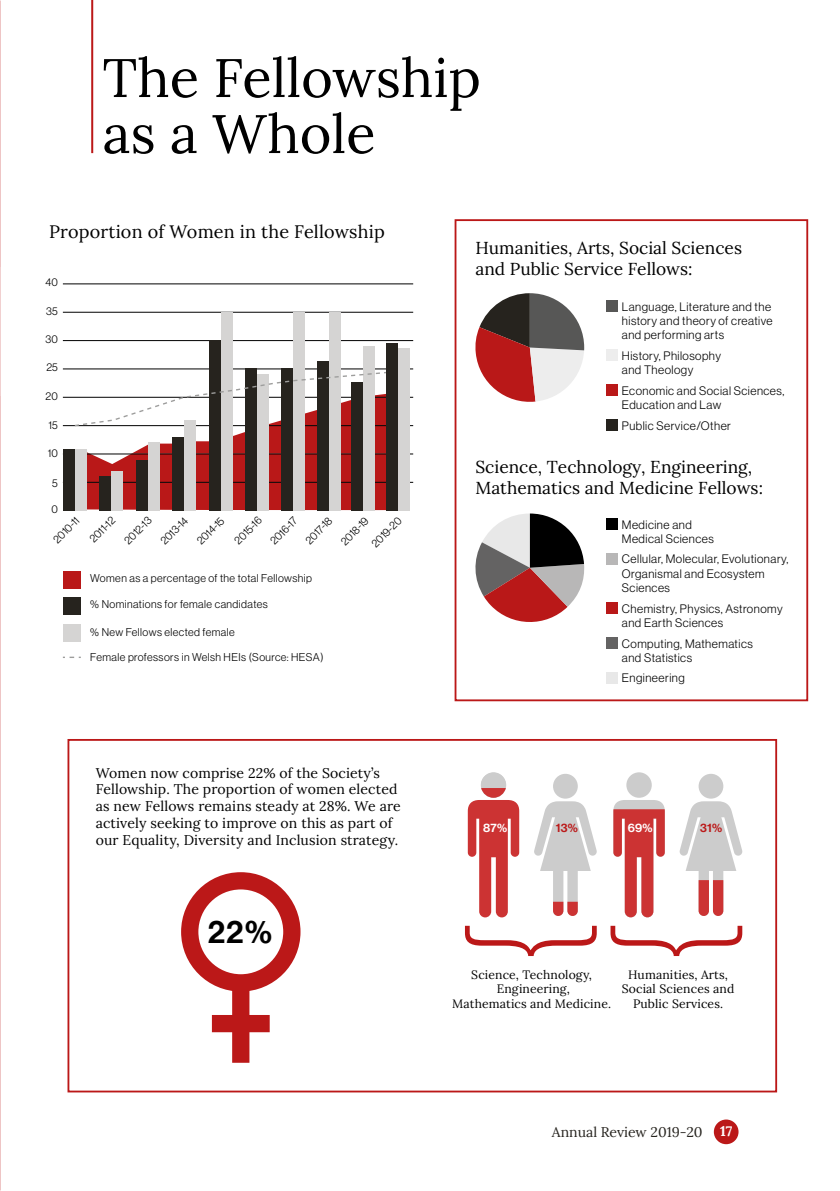
<style>
.page{position:relative;width:840px;height:1191px;background:#fff}
.page>*{position:absolute;margin:0;border:0;box-sizing:border-box;transform-origin:0 0}
.Heading_1{font:54.2px/56px "Lora";color:#000}
.t1{font:32px "N Haas Grotesk DS Pro 65 Md";color:#000}
.t2{font:18px "Lora";letter-spacing:.01em;color:#000}
.t3{font:17.4px/20.8px "Lora";color:#000}
.t4{font:14px/16.8px "Lora";letter-spacing:.01em;color:#000}
.t5{font:14px "Lora";color:#26231e}
.t6{font:12.2px/14.6px "Lora";letter-spacing:.01em;color:#000;text-align:center}
.t7{font:12px/14.4px "N Haas Grotesk DS Pro 45 Lt";letter-spacing:.04em;color:#000}
.t8{font:12px "N Haas Grotesk DS Pro 65 Md";color:#fff}
.t9{font:12px "N Haas Grotesk DS Pro 65 Md";color:#bb1818}
.t10{font:11px/23.4px "N Haas Grotesk DS Pro 45 Lt";letter-spacing:.04em;color:#000}
.s1{font-weight:700;color:#fff}
</style>
<div class="page">
<div style="left:713px;top:1119px;width:25px;height:25px;background:#bb1818;border-radius:50%"></div>
<svg style="left:480px;top:772px;width:26px;height:25px"></svg>
<div style="left:454px;top:219px;width:353px;height:482px;border:2px solid #bb1818"></div>
<hr style="left:63px;top:425px;width:350px;height:1px;background:#000">
<hr style="left:63px;top:312px;width:350px;height:1px;background:#000">
<hr style="left:63px;top:340px;width:350px;height:1px;background:#000">
<hr style="left:63px;top:368px;width:350px;height:1px;background:#000">
<hr style="left:63px;top:397px;width:350px;height:1px;background:#000">
<hr style="left:63px;top:453px;width:350px;height:1px;background:#000">
<hr style="left:63px;top:482px;width:350px;height:1px;background:#000">
<div style="left:63px;top:449px;width:12px;height:61px;background:#26231e"></div>
<div style="left:281px;top:368px;width:12px;height:142px;background:#26231e"></div>
<div style="left:244px;top:368px;width:12px;height:142px;background:#26231e"></div>
<div style="left:209px;top:340px;width:12px;height:170px;background:#26231e"></div>
<div style="left:63px;top:571px;width:18px;height:18px;background:#b91818"></div>
<div style="left:63px;top:597px;width:18px;height:18px;background:#26231e"></div>
<div style="left:293px;top:312px;width:12px;height:198px;background:#d5d4d3"></div>
<div style="left:317px;top:362px;width:12px;height:148px;background:#26231e"></div>
<div style="left:329px;top:312px;width:12px;height:198px;background:#d5d4d3"></div>
<div style="left:363px;top:346px;width:12px;height:164px;background:#d5d4d3"></div>
<div style="left:221px;top:312px;width:11px;height:198px;background:#d5d4d3"></div>
<div style="left:63px;top:624px;width:18px;height:18px;background:#d5d4d3"></div>
<svg style="left:63px;top:656px;width:18px;height:2px"></svg>
<svg style="left:67px;top:369px;width:318px;height:141px"></svg>
<hr style="left:63px;top:283px;width:350px;height:1px;background:#000">
<div style="left:385px;top:343px;width:12px;height:167px;background:#26231e"></div>
<div style="left:397px;top:348px;width:12px;height:162px;background:#d5d4d3"></div>
<div style="left:481px;top:772px;width:24px;height:25px;background:#ccc;border-radius:50%"></div>
<div style="left:67px;top:739px;width:709px;height:353px;border:2px solid #bb1818"></div>
<div style="left:181px;top:872px;width:119px;height:119px;border:17px solid #bb1818;border-radius:50%"></div>
<div style="left:232px;top:983px;width:17px;height:79px;background:#bb1818"></div>
<div style="left:212px;top:1015px;width:57px;height:17px;background:#bb1818"></div>
<svg style="left:467px;top:788px;width:52px;height:129px"></svg>
<div style="left:552px;top:774px;width:25px;height:24px;background:#ccc;border-radius:50%"></div>
<div style="left:626px;top:772px;width:25px;height:25px;background:#ccc;border-radius:50%"></div>
<div style="left:698px;top:774px;width:25px;height:24px;background:#ccc;border-radius:50%"></div>
<svg style="left:534px;top:801px;width:63px;height:115px"></svg>
<svg style="left:613px;top:800px;width:51px;height:117px"></svg>
<svg style="left:679px;top:801px;width:63px;height:115px"></svg>
<svg style="left:465px;top:925px;width:131px;height:31px"></svg>
<svg style="left:610px;top:925px;width:131px;height:31px"></svg>
<div style="left:606px;top:301px;width:11px;height:11px;background:#575756"></div>
<div style="left:606px;top:350px;width:11px;height:11px;background:#ededed"></div>
<div style="left:606px;top:384px;width:11px;height:11px;background:#b91818"></div>
<div style="left:606px;top:419px;width:11px;height:11px;background:#26231e"></div>
<div style="left:606px;top:519px;width:11px;height:11px;background:#000"></div>
<div style="left:606px;top:554px;width:11px;height:11px;background:#b8b7b7"></div>
<div style="left:606px;top:602px;width:11px;height:11px;background:#b91818"></div>
<div style="left:606px;top:637px;width:11px;height:11px;background:#646363"></div>
<div style="left:606px;top:672px;width:11px;height:11px;background:#e8e8e8"></div>
<svg style="left:475px;top:293px;width:109px;height:109px"></svg>
<svg style="left:475px;top:513px;width:110px;height:109px"></svg>
<hr style="left:91px;top:0;width:2px;height:153px;background:#bb1818">
<p class="Heading_1" style="left:102px;top:46px;width:379px">The Fellowship as a Whole</p>
<p class="t2" style="left:49px;top:218px;width:337px">Proportion of Women in the Fellowship</p>
<p class="t10" style="left:45px;top:271px;width:14px">40</p>
<p class="t10" style="left:46px;top:299px;width:13px">35</p>
<p class="t10" style="left:45px;top:328px;width:14px">30</p>
<p class="t10" style="left:46px;top:355px;width:13px">25</p>
<p class="t10" style="left:46px;top:384px;width:14px">20</p>
<p class="t10" style="left:49px;top:413px;width:11px">15</p>
<p class="t10" style="left:48px;top:441px;width:12px">10</p>
<p class="t10" style="left:52px;top:471px;width:7px">5</p>
<p class="t10" style="left:51px;top:498px;width:8px">0</p>
<p class="t10" style="left:47px;top:532px;width:33px;rotate:-45deg">2010-11</p>
<p class="t10" style="left:83px;top:532px;width:33px;rotate:-45deg">2011-12</p>
<p class="t10" style="left:118px;top:533px;width:35px;rotate:-45deg">2012-13</p>
<p class="t10" style="left:154px;top:534px;width:35px;rotate:-45deg">2013-14</p>
<p class="t10" style="left:190px;top:534px;width:35px;rotate:-45deg">2014-15</p>
<p class="t10" style="left:228px;top:534px;width:35px;rotate:-45deg">2015-16</p>
<p class="t10" style="left:264px;top:534px;width:35px;rotate:-45deg">2016-17</p>
<p class="t10" style="left:299px;top:533px;width:34px;rotate:-45deg">2017-18</p>
<p class="t10" style="left:90px;top:566px;width:223px">Women as a percentage of the total Fellowship</p>
<p class="t10" style="left:90px;top:593px;width:179px">% Nominations for female candidates</p>
<p class="t10" style="left:90px;top:621px;width:146px">% New Fellows elected female</p>
<p class="t10" style="left:90px;top:645px;width:235px">Female professors in Welsh HEIs (Source: HESA)</p>
<p class="t10" style="left:348px;top:520px;width:39px;text-indent:-20px;rotate:-45deg">2018-19<br>2019-20</p>
<p class="t4" style="left:96px;top:763px;width:306px">Women now comprise 22% of the Society’s Fellowship. The proportion of women elected as new Fellows remains steady at 28%. We are actively seeking to improve on this as part of our Equality, Diversity and Inclusion strategy.</p>
<p class="t1" style="left:208px;top:913px;width:66px">22%</p>
<p class="t3" style="left:475px;top:236px;width:268px">Humanities, Arts, Social Sciences and Public Service Fellows:</p>
<p class="t7" style="left:621px;top:299px;width:152px">Language, Literature and the history and theory of creative and performing arts</p>
<p class="t7" style="left:621px;top:348px;width:101px">History, Philosophy and Theology</p>
<p class="t7" style="left:621px;top:383px;width:164px">Economic and Social Sciences,<br>Education and Law</p>
<p class="t7" style="left:621px;top:418px;width:110px">Public Service/Other</p>
<p class="t3" style="left:475px;top:455px;width:289px">Science, Technology, Engineering,<br>Mathematics and Medicine Fellows:</p>
<p class="t7" style="left:621px;top:517px;width:93px">Medicine and<br>Medical Sciences</p>
<p class="t7" style="left:621px;top:552px;width:168px">Cellular, Molecular, Evolutionary,<br>Organismal and Ecosystem<br>Sciences</p>
<p class="t7" style="left:621px;top:601px;width:162px">Chemistry, Physics, Astronomy and Earth Sciences</p>
<p class="t7" style="left:621px;top:636px;width:132px">Computing, Mathematics and Statistics</p>
<p class="t7" style="left:621px;top:671px;width:64px">Engineering</p>
<p class="t8" style="left:483px;top:821px;width:26px">87%</p>
<p class="t9" style="left:555px;top:821px;width:24px">13%</p>
<p class="t8" style="left:627px;top:821px;width:26px">69%</p>
<p class="t9" style="left:699px;top:821px;width:24px">31%</p>
<p class="t6" style="left:452px;top:966px;width:160px">Science, Technology,<br>Engineering,<br>Mathematics and Medicine.</p>
<p class="t6" style="left:621px;top:966px;width:114px">Humanities, Arts,<br>Social Sciences and<br>Public Services.</p>
<p class="t5" style="left:551px;top:1121px;width:182px">Annual Review 2019-20 <span class="s1">17</span></p>
</div>
